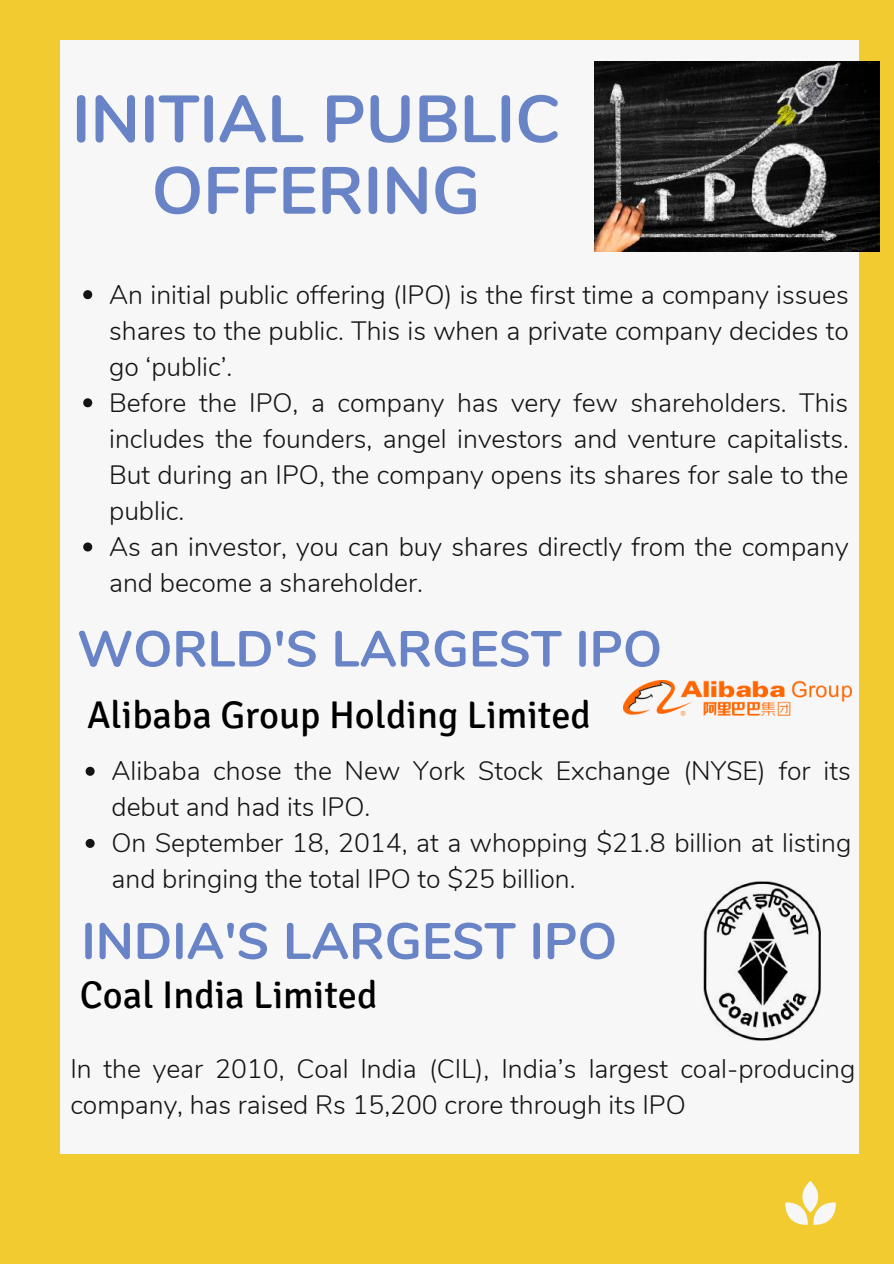
<style>
.page{position:relative;width:894px;height:1264px;background:#fff}
.page>*{position:absolute;margin:0;border:0;box-sizing:border-box;transform-origin:0 0}
.t1{font:700 66.3px/71.4px "Nunito";color:#6983c7;text-align:center}
.t2{font:700 51px "Nunito";color:#6983c7}
.t3{font:700 50.4px "Nunito";color:#6983c7}
.t4{font:38.4px "Signika";color:#000}
.t5{font:300 26.55px/36px "Nunito";color:#141414}
</style>
<div class="page">
<div style="left:0;top:0;width:893px;height:1263px;background:#f1cb30"></div>
<div style="left:60px;top:114px;width:797px;height:975px;background:#f7f7f7"></div>
<div style="left:60px;top:40px;width:797px;height:74px;background:#f7f7f7"></div>
<div style="left:60px;top:1089px;width:797px;height:65px;background:#f7f7f7"></div>
<svg style="left:785px;top:1181px;width:50px;height:43px"></svg>
<img style="left:594px;top:61px;width:285px;height:191px">
<img style="left:623px;top:680px;width:228px;height:35px">
<img style="left:703px;top:881px;width:117px;height:159px">
<svg style="left:83px;top:290px;width:9px;height:9px"></svg>
<svg style="left:83px;top:398px;width:9px;height:9px"></svg>
<svg style="left:83px;top:542px;width:9px;height:9px"></svg>
<svg style="left:86px;top:766px;width:9px;height:9px"></svg>
<svg style="left:86px;top:838px;width:9px;height:9px"></svg>
<h1 class="t1" style="left:72px;top:85px;width:489px">INITIAL PUBLIC<br>OFFERING</h1>
<p class="t5" style="left:109px;top:277px;width:741px">An initial public offering (IPO) is the first time a company issues shares to the public. This is when a private company decides to go ‘public’.<br>Before the IPO, a company has very few shareholders. This includes the founders, angel investors and venture capitalists.<br>But during an IPO, the company opens its shares for sale to the public.<br>As an investor, you can buy shares directly from the company and become a shareholder.</p>
<h3 class="t3" style="left:77px;top:615px;width:586px">WORLD'S LARGEST IPO</h3>
<h3 class="t4" style="left:87px;top:692px;width:505px">Alibaba Group Holding Limited</h3>
<p class="t5" style="left:111px;top:753px;width:741px">Alibaba chose the New York Stock Exchange (NYSE) for its debut and had its IPO.<br>On September 18, 2014, at a whopping $21.8 billion at listing and bringing the total IPO to $25 billion.</p>
<h2 class="t2" style="left:81px;top:907px;width:537px">INDIA'S LARGEST IPO</h2>
<h3 class="t4" style="left:80px;top:972px;width:299px">Coal India Limited</h3>
<p class="t5" style="left:70px;top:1051px;width:786px">In the year 2010, Coal India (CIL), India’s largest coal-producing company, has raised Rs 15,200 crore through its IPO</p>
</div>
